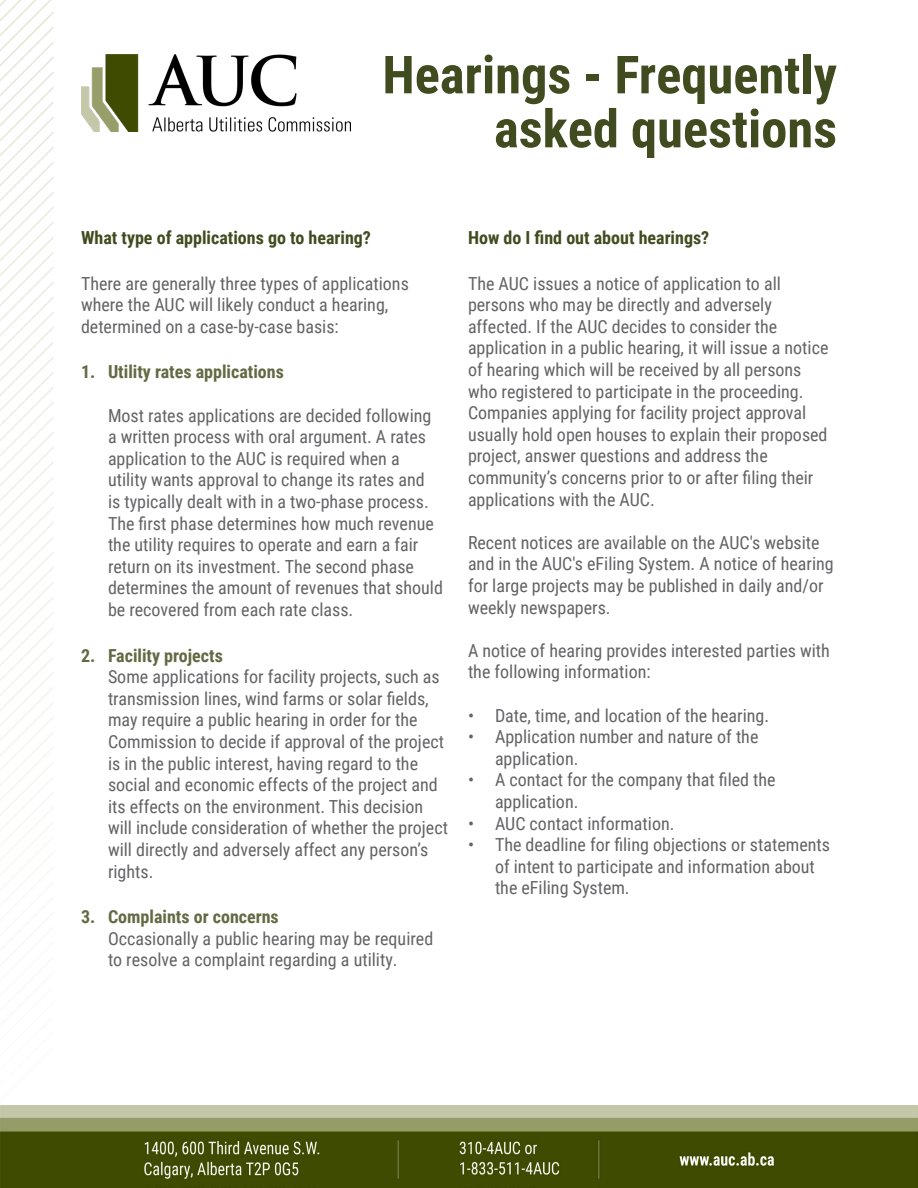
<style>
.page{position:relative;width:918px;height:1188px;background:#fff}
.page>*{position:absolute;margin:0;border:0;box-sizing:border-box;transform-origin:0 0}
.t1{font:700 52.5px/54px "Roboto Condensed";color:#404c1f;text-align:right}
.body{font:18px/21.6px "Roboto Condensed";color:#636366}
.t2{font:700 18px "Roboto Condensed";color:#646943}
.sUB_HEADER{font:700 18px "Roboto Condensed";color:#404c1f}
</style>
<div class="page">
<svg style="left:0;top:0;width:54px;height:891px"></svg>
<img style="left:0;top:1105px;width:918px;height:83px">
<img style="left:81px;top:54px;width:270px;height:77px">
<p class="t1" style="left:382px;top:46px;width:456px">Hearings - Frequently asked questions</p>
<p class="sUB_HEADER" style="left:81px;top:225px;width:292px">What type of applications go to hearing?</p>
<p class="body" style="left:81px;top:272px;width:329px">There are generally three types of applications where the AUC will likely conduct a hearing, determined on a case-by-case basis:</p>
<p class="t2" style="left:81px;top:359px;width:204px">1. Utility rates applications</p>
<p class="body" style="left:108px;top:404px;width:336px">Most rates applications are decided following a written process with oral argument. A rates application to the AUC is required when a utility wants approval to change its rates and<br>is typically dealt with in a two-phase process.<br>The first phase determines how much revenue the utility requires to operate and earn a fair return on its investment. The second phase determines the amount of revenues that should be recovered from each rate class.</p>
<p class="t2" style="left:81px;top:643px;width:143px">2. Facility projects</p>
<p class="body" style="left:108px;top:665px;width:341px">Some applications for facility projects, such as transmission lines, wind farms or solar fields, may require a public hearing in order for the Commission to decide if approval of the project is in the public interest, having regard to the social and economic effects of the project and its effects on the environment. This decision will include consideration of whether the project will directly and adversely affect any person’s rights.</p>
<p class="t2" style="left:81px;top:904px;width:199px">3. Complaints or concerns</p>
<p class="body" style="left:108px;top:927px;width:327px">Occasionally a public hearing may be required to resolve a complaint regarding a utility.</p>
<p class="sUB_HEADER" style="left:468px;top:225px;width:243px">How do I find out about hearings?</p>
<p class="body" style="left:468px;top:272px;width:362px">The AUC issues a notice of application to all persons who may be directly and adversely affected. If the AUC decides to consider the application in a public hearing, it will issue a notice of hearing which will be received by all persons who registered to participate in the proceeding.<br>Companies applying for facility project approval usually hold open houses to explain their proposed project, answer questions and address the community’s concerns prior to or after filing their applications with the AUC.</p>
<p class="body" style="left:468px;top:531px;width:367px">Recent notices are available on the AUC's website and in the AUC's eFiling System. A notice of hearing for large projects may be published in daily and/or weekly newspapers.</p>
<p class="body" style="left:468px;top:639px;width:363px">A notice of hearing provides interested parties with the following information:</p>
<p class="body" style="left:468px;top:704px;width:303px">• Date, time, and location of the hearing.</p>
<p class="body" style="left:495px;top:725px;width:265px;text-indent:-27px">• Application number and nature of the application.</p>
<p class="body" style="left:495px;top:769px;width:282px;text-indent:-27px">• A contact for the company that filed the application.</p>
<p class="body" style="left:468px;top:812px;width:208px">• AUC contact information.</p>
<p class="body" style="left:495px;top:833px;width:336px;text-indent:-27px">• The deadline for filing objections or statements of intent to participate and information about the eFiling System.</p>
</div>
